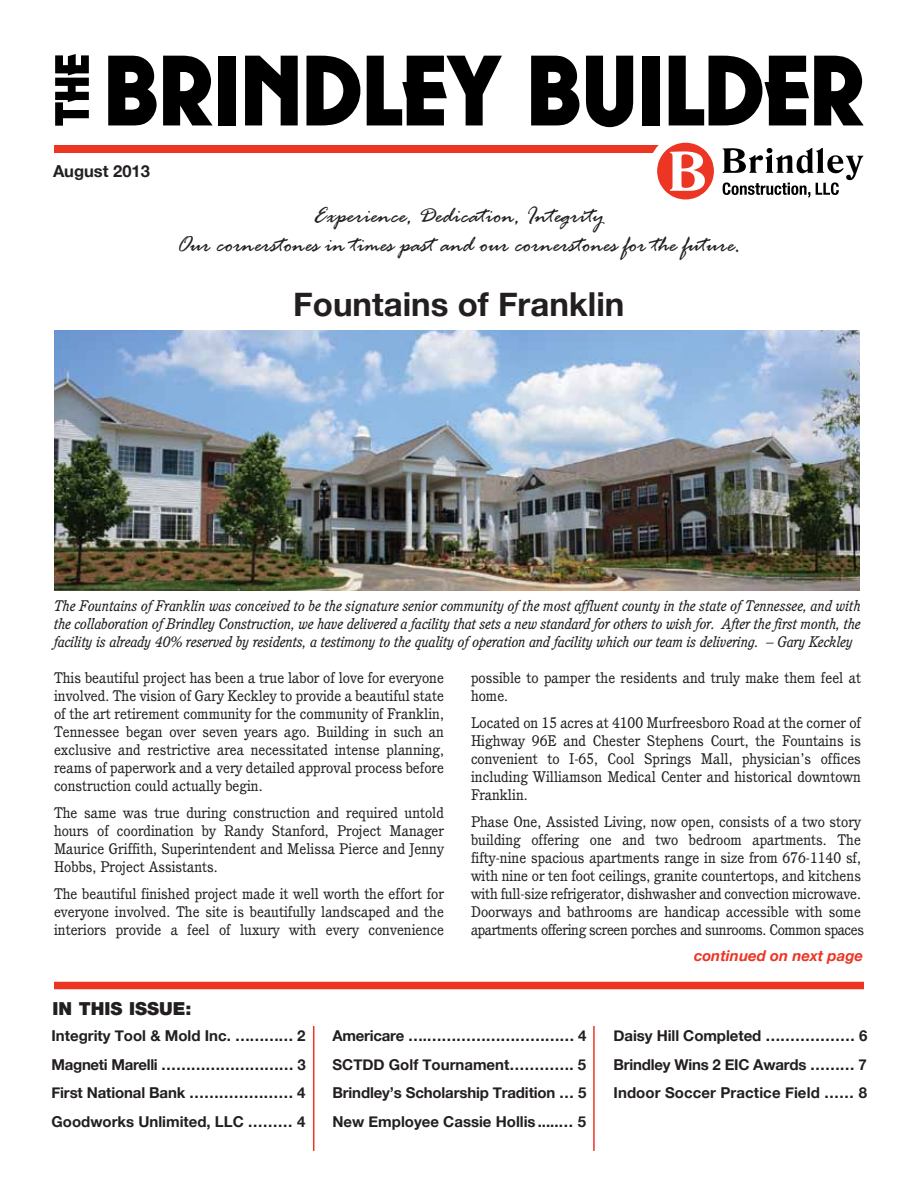
<style>
.page{position:relative;width:918px;height:1188px;background:#fff}
.page>*{position:absolute;margin:0;border:0;box-sizing:border-box;transform-origin:0 0}
.t1{font:700 33px "Helvetica Neue";color:#231f20}
.t2{font:24px/28.8px "Rage D";color:#231f20;text-align:center}
.t3{font:900 18px "Helvetica Neue";color:#231f20}
.t4{font:700 16.5px "Helvetica Neue";color:#231f20}
.t5{font:15px/18px "Cushing";color:#231f20;text-align:justify}
.t6{font:italic 15px/18px "Cushing";letter-spacing:-.01em;color:#231f20;text-align:justify}
.t7{font:700 15px/28.5px "Helvetica Neue";letter-spacing:-.005em;color:#231f20;text-align:justify}
.t8{font:italic 700 15px "Helvetica Neue";color:#ed3524}
</style>
<div class="page">
<div style="left:54px;top:145px;width:634px;height:8px;background:#ed3524"></div>
<svg style="left:108px;top:56px;width:49px;height:69px"></svg>
<svg style="left:163px;top:56px;width:50px;height:69px"></svg>
<div style="left:219px;top:56px;width:17px;height:69px;background:#000"></div>
<svg style="left:245px;top:56px;width:53px;height:69px"></svg>
<svg style="left:306px;top:56px;width:54px;height:69px"></svg>
<svg style="left:367px;top:56px;width:135px;height:69px"></svg>
<svg style="left:531px;top:56px;width:48px;height:69px"></svg>
<svg style="left:586px;top:56px;width:47px;height:71px"></svg>
<div style="left:642px;top:56px;width:17px;height:69px;background:#000"></div>
<svg style="left:669px;top:56px;width:195px;height:69px"></svg>
<svg style="left:55px;top:54px;width:34px;height:72px"></svg>
<svg style="left:653px;top:142px;width:210px;height:58px"></svg>
<div style="left:54px;top:982px;width:810px;height:7px;background:#ed3524"></div>
<hr style="left:313px;top:1026px;width:1px;height:125px;background:#ed3524">
<hr style="left:593px;top:1026px;width:2px;height:125px;background:#ed3524">
<img style="left:54px;top:330px;width:806px;height:260px">
<p class="t4" style="left:53px;top:157px;width:98px">August 2013</p>
<p class="t2" style="left:177px;top:203px;width:565px">Experience, Dedication, Integrity<br>Our cornerstones in times past and our cornerstones for the future.</p>
<p class="t1" style="left:293px;top:274px;width:333px">Fountains of Franklin</p>
<p class="t6" style="left:54px;top:597px;width:809px">The Fountains of Franklin was conceived to be the signature senior community of the most affluent county in the state of Tennessee, and with the collaboration of Brindley Construction, we have delivered a facility that sets a new standard for others to wish for. After the first month, the facility is already 40% reserved by residents, a testimony to the quality of operation and facility which our team is delivering. – Gary Keckley</p>
<p class="t5" style="left:54px;top:669px;width:392px">This beautiful project has been a true labor of love for everyone involved. The vision of Gary Keckley to provide a beautiful state of the art retirement community for the community of Franklin, Tennessee began over seven years ago. Building in such an exclusive and restrictive area necessitated intense planning, reams of paperwork and a very detailed approval process before construction could actually begin.</p>
<p class="t5" style="left:54px;top:804px;width:392px">The same was true during construction and required untold hours of coordination by Randy Stanford, Project Manager Maurice Griffith, Superintendent and Melissa Pierce and Jenny Hobbs, Project Assistants.</p>
<p class="t5" style="left:54px;top:885px;width:391px">The beautiful finished project made it well worth the effort for everyone involved. The site is beautifully landscaped and the interiors provide a feel of luxury with every convenience</p>
<p class="t3" style="left:53px;top:998px;width:140px">IN THIS ISSUE:</p>
<p class="t5" style="left:471px;top:669px;width:392px">possible to pamper the residents and truly make them feel at home.</p>
<p class="t5" style="left:471px;top:714px;width:392px">Located on 15 acres at 4100 Murfreesboro Road at the corner of Highway 96E and Chester Stephens Court, the Fountains is convenient to I-65, Cool Springs Mall, physician’s offices including Williamson Medical Center and historical downtown Franklin.</p>
<p class="t5" style="left:471px;top:813px;width:395px;text-align:left">Phase One, Assisted Living, now open, consists of a two story building offering one and two bedroom apartments. The fifty-nine spacious apartments range in size from 676-1140 sf, with nine or ten foot ceilings, granite countertops, and kitchens with full-size refrigerator, dishwasher and convection microwave.<br>Doorways and bathrooms are handicap accessible with some apartments offering screen porches and sunrooms. Common spaces</p>
<p class="t8" style="left:694px;top:943px;width:171px">continued on next page</p>
<p class="t7" style="left:52px;top:1021px;width:256px">Integrity Tool &amp; Mold Inc. ………… 2<br>Magneti Marelli ……………………… 3<br>First National Bank ………………… 4<br>Goodworks Unlimited, LLC ……… 4</p>
<p class="t7" style="left:333px;top:1021px;width:256px">Americare ….………………………… 4<br>SCTDD Golf Tournament…………. 5<br>Brindley’s Scholarship Tradition … 5<br>New Employee Cassie Hollis .....… 5</p>
<p class="t7" style="left:613px;top:1021px;width:255px">Daisy Hill Completed ……………… 6<br>Brindley Wins 2 EIC Awards ……… 7<br>Indoor Soccer Practice Field …… 8</p>
</div>
